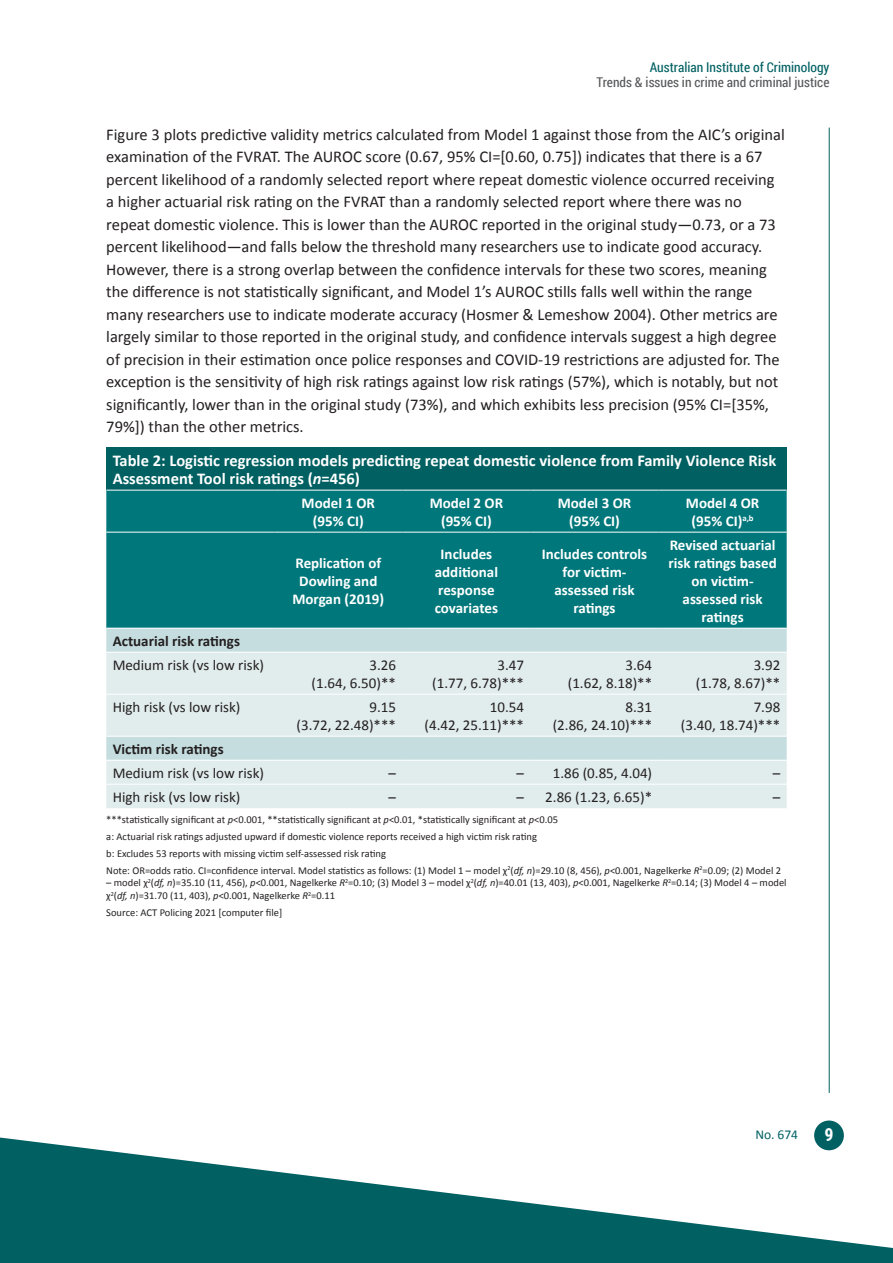
<style>
.page{position:relative;width:893px;height:1263px;background:#fff}
.page>*{position:absolute;margin:0;border:0;box-sizing:border-box;transform-origin:0 0}
.t1{font:700 18px "Roboto Condensed";color:#fff}
.body{font:16.5px/22.5px "Calibri";color:#231f20}
.Table_H1{font:700 16.5px/18px "Calibri";color:#fff}
.Body__table{font:15px/18px "Calibri";color:#231f20;text-align:right}
.Body_table_section_h{font:700 15px/18px "Calibri";color:#fff;text-align:center}
.Body__table-2{font:700 15px "Calibri";color:#231f20}
.t2{font:13.5px "Roboto Condensed";color:#57585a}
.t3{font:13.5px "Roboto Condensed";color:#006062}
.t4{font:13.5px "Calibri";color:#006062}
.Table_notes{font:10.5px/12.6px "Calibri";color:#231f20}
.s1{font-style:italic}
</style>
<div class="page">
<hr style="left:829px;top:128px;width:1px;height:965px;background:#006062">
<div style="left:814px;top:1120px;width:30px;height:30px;background:#006062;border-radius:50%"></div>
<svg style="left:0;top:1137px;width:893px;height:126px;fill:#006062"></svg>
<div style="left:106px;top:447px;width:681px;height:43px;background:#006062"></div>
<div style="left:106px;top:491px;width:681px;height:137px;background:#00777b"></div>
<div style="left:106px;top:629px;width:681px;height:23px;background:#c5dddf"></div>
<svg style="left:106px;top:653px;width:681px;height:155px;fill:#e1eced"></svg>
<hr style="left:106px;top:532px;width:168px;height:1px;background:#fff">
<hr style="left:274px;top:532px;width:128px;height:1px;background:#fff">
<hr style="left:402px;top:532px;width:128px;height:1px;background:#fff">
<hr style="left:530px;top:532px;width:129px;height:1px;background:#fff">
<hr style="left:659px;top:532px;width:128px;height:1px;background:#fff">
<hr style="left:106px;top:694px;width:168px;height:1px;background:#fff">
<hr style="left:274px;top:694px;width:128px;height:1px;background:#fff">
<hr style="left:402px;top:694px;width:128px;height:1px;background:#fff">
<hr style="left:530px;top:694px;width:129px;height:1px;background:#fff">
<hr style="left:659px;top:694px;width:128px;height:1px;background:#fff">
<hr style="left:106px;top:736px;width:168px;height:1px;background:#fff">
<hr style="left:274px;top:736px;width:128px;height:1px;background:#fff">
<hr style="left:402px;top:736px;width:128px;height:1px;background:#fff">
<hr style="left:530px;top:736px;width:129px;height:1px;background:#fff">
<hr style="left:659px;top:736px;width:128px;height:1px;background:#fff">
<hr style="left:106px;top:760px;width:168px;height:1px;background:#fff">
<hr style="left:274px;top:760px;width:128px;height:1px;background:#fff">
<hr style="left:402px;top:760px;width:128px;height:1px;background:#fff">
<hr style="left:530px;top:760px;width:129px;height:1px;background:#fff">
<hr style="left:659px;top:760px;width:128px;height:1px;background:#fff">
<hr style="left:106px;top:784px;width:168px;height:1px;background:#fff">
<hr style="left:274px;top:784px;width:128px;height:1px;background:#fff">
<hr style="left:402px;top:784px;width:128px;height:1px;background:#fff">
<hr style="left:530px;top:784px;width:129px;height:1px;background:#fff">
<hr style="left:659px;top:784px;width:128px;height:1px;background:#fff">
<p class="t3" style="left:650px;top:58px;width:181px">Australian Institute of Criminology</p>
<p class="t2" style="left:597px;top:73px;width:234px">Trends &amp; issues in crime and criminal justice</p>
<p class="body" style="left:106px;top:123px;width:680px">Figure 3 plots predictive validity metrics calculated from Model 1 against those from the AIC’s original examination of the FVRAT. The AUROC score (0.67, 95% CI=[0.60, 0.75]) indicates that there is a 67 percent likelihood of a randomly selected report where repeat domestic violence occurred receiving a higher actuarial risk rating on the FVRAT than a randomly selected report where there was no repeat domestic violence. This is lower than the AUROC reported in the original study—0.73, or a 73 percent likelihood—and falls below the threshold many researchers use to indicate good accuracy.<br>However, there is a strong overlap between the confidence intervals for these two scores, meaning the difference is not statistically significant, and Model 1’s AUROC stills falls well within the range many researchers use to indicate moderate accuracy (Hosmer &amp; Lemeshow 2004). Other metrics are largely similar to those reported in the original study, and confidence intervals suggest a high degree of precision in their estimation once police responses and COVID-19 restrictions are adjusted for. The exception is the sensitivity of high risk ratings against low risk ratings (57%), which is notably, but not significantly, lower than in the original study (73%), and which exhibits less precision (95% CI=[35%, 79%]) than the other metrics.</p>
<p class="Table_H1" style="left:113px;top:451px;width:665px">Table 2: Logistic regression models predicting repeat domestic violence from Family Violence Risk<br>Assessment Tool risk ratings (<span class="s1">n</span>=456)</p>
<p class="Body_table_section_h" style="left:302px;top:494px;width:75px">Model 1 OR (95% CI)</p>
<p class="Body_table_section_h" style="left:430px;top:494px;width:75px">Model 2 OR (95% CI)</p>
<p class="Body_table_section_h" style="left:558px;top:494px;width:75px">Model 3 OR (95% CI)</p>
<p class="Body_table_section_h" style="left:686px;top:494px;width:75px">Model 4 OR (95% CI)<sup>a,b</sup></p>
<p class="Body_table_section_h" style="left:292px;top:554px;width:93px">Replication of<br>Dowling and<br>Morgan (2019)</p>
<p class="Body_table_section_h" style="left:435px;top:545px;width:65px">Includes additional response covariates</p>
<p class="Body_table_section_h" style="left:542px;top:545px;width:107px">Includes controls for victim&shy;assessed risk ratings</p>
<p class="Body_table_section_h" style="left:668px;top:536px;width:110px">Revised actuarial risk ratings based on victim&shy;assessed risk ratings</p>
<p class="Body__table-2" style="left:113px;top:631px;width:129px">Actuarial risk ratings</p>
<p class="Body__table" style="left:113px;top:656px;width:153px">Medium risk (vs low risk)</p>
<p class="Body__table" style="left:312px;top:656px;width:86px">3.26<br>(1.64, 6.50)**</p>
<p class="Body__table" style="left:432px;top:656px;width:93px">3.47<br>(1.77, 6.78)***</p>
<p class="Body__table" style="left:568px;top:656px;width:86px">3.64<br>(1.62, 8.18)**</p>
<p class="Body__table" style="left:696px;top:656px;width:86px">3.92<br>(1.78, 8.67)**</p>
<p class="Body__table" style="left:113px;top:698px;width:129px">High risk (vs low risk)</p>
<p class="Body__table" style="left:297px;top:698px;width:101px">9.15<br>(3.72, 22.48)***</p>
<p class="Body__table" style="left:425px;top:698px;width:101px">10.54<br>(4.42, 25.11)***</p>
<p class="Body__table" style="left:553px;top:698px;width:101px">8.31<br>(2.86, 24.10)***</p>
<p class="Body__table" style="left:681px;top:698px;width:101px">7.98<br>(3.40, 18.74)***</p>
<p class="Body__table-2" style="left:113px;top:739px;width:112px">Victim risk ratings</p>
<p class="Body__table" style="left:113px;top:764px;width:153px">Medium risk (vs low risk)</p>
<p class="Body__table" style="left:388px;top:764px;width:9px">–</p>
<p class="Body__table" style="left:517px;top:764px;width:9px">–</p>
<p class="Body__table" style="left:553px;top:764px;width:101px">1.86 (0.85, 4.04)</p>
<p class="Body__table" style="left:773px;top:764px;width:9px">–</p>
<p class="Body__table" style="left:113px;top:788px;width:129px">High risk (vs low risk)</p>
<p class="Body__table" style="left:388px;top:788px;width:9px">–</p>
<p class="Body__table" style="left:517px;top:788px;width:9px">–</p>
<p class="Body__table" style="left:545px;top:788px;width:108px">2.86 (1.23, 6.65)*</p>
<p class="Body__table" style="left:773px;top:788px;width:9px">–</p>
<p class="Table_notes" style="left:106px;top:813px;width:453px">***statistically significant at <span class="s1">p</span>&lt;0.001, **statistically significant at <span class="s1">p</span>&lt;0.01, *statistically significant at <span class="s1">p</span>&lt;0.05</p>
<p class="Table_notes" style="left:106px;top:830px;width:432px">a: Actuarial risk ratings adjusted upward if domestic violence reports received a high victim risk rating</p>
<p class="Table_notes" style="left:106px;top:847px;width:281px">b: Excludes 53 reports with missing victim self-assessed risk rating</p>
<p class="Table_notes" style="left:106px;top:864px;width:676px">Note: OR=odds ratio. CI=confidence interval. Model statistics as follows: (1) Model 1 – model χ<sup>2</sup>(<span class="s1">df, n</span>)=29.10 (8, 456), <span class="s1">p</span>&lt;0.001, Nagelkerke <span class="s1">R</span><sup>2</sup>=0.09; (2) Model 2</p>
<p class="Table_notes" style="left:106px;top:877px;width:682px">– model χ<sup>2</sup>(<span class="s1">df, n</span>)=35.10 (11, 456), <span class="s1">p</span>&lt;0.001, Nagelkerke <span class="s1">R</span><sup>2</sup>=0.10; (3) Model 3 – model χ<sup>2</sup>(<span class="s1">df, n</span>)=40.01 (13, 403), <span class="s1">p</span>&lt;0.001, Nagelkerke <span class="s1">R</span><sup>2</sup>=0.14; (3) Model 4 – model χ<sup>2</sup>(<span class="s1">df, n</span>)=31.70 (11, 403), <span class="s1">p</span>&lt;0.001, Nagelkerke <span class="s1">R</span><sup>2</sup>=0.11</p>
<p class="Table_notes" style="left:106px;top:906px;width:177px">Source: ACT Policing 2021 [computer file]</p>
<p class="t4" style="left:755px;top:1126px;width:44px">No. 674</p>
<p class="t1" style="left:824px;top:1122px;width:11px">9</p>
</div>
